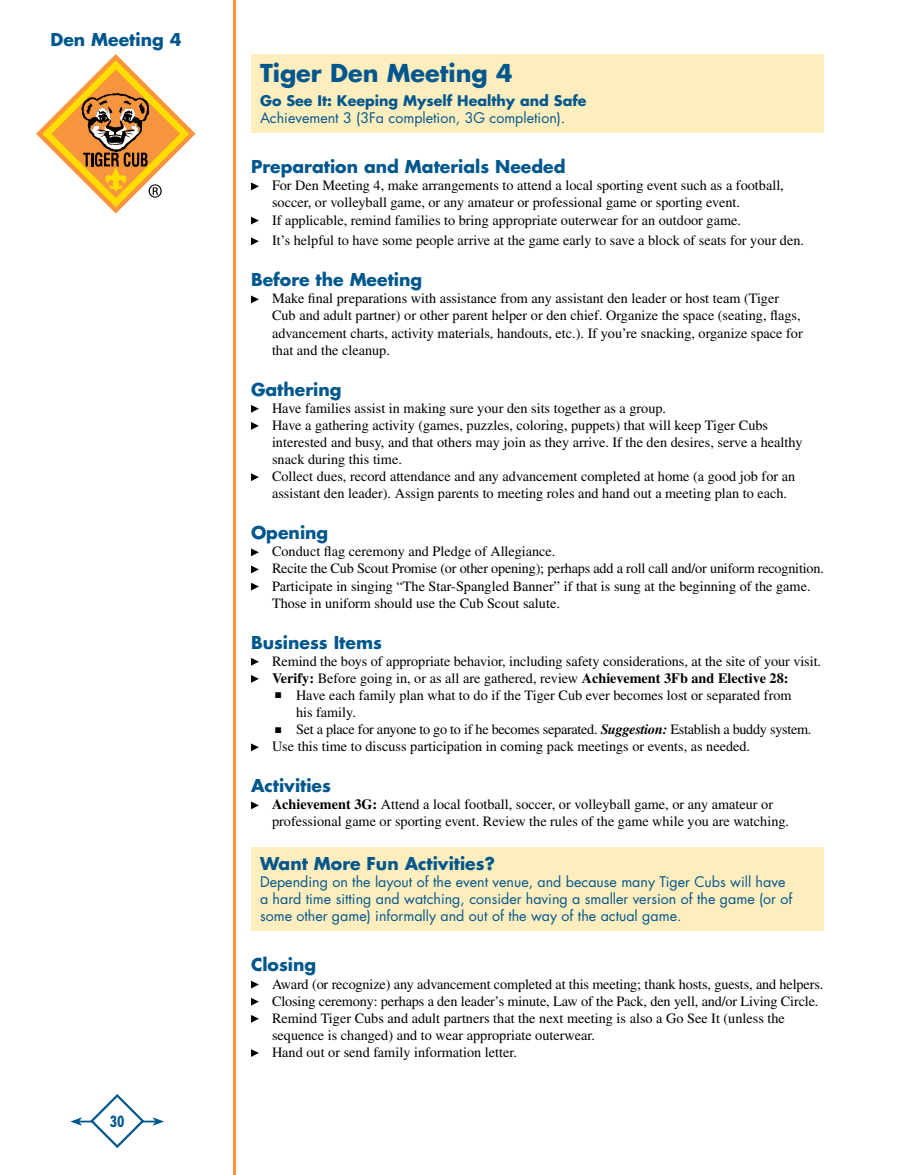
<style>
.page{position:relative;width:905px;height:1175px;background:#fff}
.page>*{position:absolute;margin:0;border:0;box-sizing:border-box;transform-origin:0 0}
.t1{font:700 24px "Futura";color:#00578e}
.t2{font:700 17.25px "Futura";color:#00578e}
.t3{font:700 condensed 15px "Futura";color:#00578e}
.t4{font:14.25px/17.1px "Times";color:#000}
.t5{font:14.25px/17.1px "Futura";color:#00578e}
.t6{font:700 14.25px "Futura";color:#00578e}
.s1{font-weight:700}
.s2{font-weight:700;font-style:italic}
</style>
<div class="page">
<svg style="left:36px;top:54px;width:159px;height:159px"></svg>
<hr style="left:79px;top:1120px;width:76px;height:2px;background:#00578e">
<svg style="left:70px;top:1117px;width:12px;height:8px"></svg>
<svg style="left:152px;top:1117px;width:12px;height:8px"></svg>
<svg style="left:89px;top:1094px;width:57px;height:54px"></svg>
<hr style="left:233px;top:0;width:3px;height:1174px;background:#f7943e">
<div style="left:251px;top:54px;width:572px;height:78px;background:#ffeebd"></div>
<svg style="left:251px;top:182px;width:8px;height:8px"></svg>
<svg style="left:251px;top:217px;width:8px;height:7px"></svg>
<svg style="left:251px;top:237px;width:8px;height:8px"></svg>
<svg style="left:251px;top:295px;width:8px;height:8px"></svg>
<svg style="left:251px;top:405px;width:8px;height:8px"></svg>
<svg style="left:251px;top:422px;width:8px;height:8px"></svg>
<svg style="left:251px;top:473px;width:8px;height:8px"></svg>
<svg style="left:251px;top:548px;width:8px;height:8px"></svg>
<svg style="left:251px;top:565px;width:8px;height:8px"></svg>
<svg style="left:251px;top:582px;width:8px;height:8px"></svg>
<svg style="left:251px;top:658px;width:8px;height:7px"></svg>
<svg style="left:251px;top:675px;width:8px;height:8px"></svg>
<svg style="left:251px;top:743px;width:8px;height:8px"></svg>
<svg style="left:251px;top:801px;width:8px;height:8px"></svg>
<div style="left:251px;top:847px;width:572px;height:83px;background:#ffeebd"></div>
<svg style="left:251px;top:980px;width:8px;height:8px"></svg>
<svg style="left:251px;top:998px;width:8px;height:7px"></svg>
<svg style="left:251px;top:1015px;width:8px;height:7px"></svg>
<svg style="left:251px;top:1049px;width:8px;height:8px"></svg>
<p class="t2" style="left:50px;top:28px;width:133px">Den Meeting 4</p>
<p class="t3" style="left:110px;top:1112px;width:16px">30</p>
<h1 class="t1" style="left:260px;top:57px;width:254px">Tiger Den Meeting 4</h1>
<p class="t6" style="left:260px;top:91px;width:328px">Go See It: Keeping Myself Healthy and Safe</p>
<p class="t5" style="left:260px;top:109px;width:307px">Achievement 3 (3Fa completion, 3G completion).</p>
<p class="t2" style="left:251px;top:155px;width:316px">Preparation and Materials Needed</p>
<p class="t4" style="left:272px;top:177px;width:513px">For Den Meeting 4, make arrangements to attend a local sporting event such as a football, soccer, or volleyball game, or any amateur or professional game or sporting event.<br>If applicable, remind families to bring appropriate outerwear for an outdoor game.</p>
<p class="t4" style="left:272px;top:232px;width:533px">It’s helpful to have some people arrive at the game early to save a block of seats for your den.</p>
<p class="t2" style="left:251px;top:268px;width:173px">Before the Meeting</p>
<p class="t4" style="left:272px;top:290px;width:532px">Make final preparations with assistance from any assistant den leader or host team (Tiger Cub and adult partner) or other parent helper or den chief. Organize the space (seating, flags, advancement charts, activity materials, handouts, etc.). If you’re snacking, organize space for that and the cleanup.</p>
<p class="t2" style="left:251px;top:378px;width:92px">Gathering</p>
<p class="t4" style="left:272px;top:399px;width:532px">Have families assist in making sure your den sits together as a group.<br>Have a gathering activity (games, puzzles, coloring, puppets) that will keep Tiger Cubs interested and busy, and that others may join as they arrive. If the den desires, serve a healthy snack during this time.<br>Collect dues, record attendance and any advancement completed at home (a good job for an assistant den leader). Assign parents to meeting roles and hand out a meeting plan to each.</p>
<p class="t2" style="left:251px;top:521px;width:79px">Opening</p>
<p class="t4" style="left:272px;top:543px;width:553px">Conduct flag ceremony and Pledge of Allegiance.<br>Recite the Cub Scout Promise (or other opening); perhaps add a roll call and/or uniform recognition.<br>Participate in singing “The Star-Spangled Banner” if that is sung at the beginning of the game.<br>Those in uniform should use the Cub Scout salute.</p>
<p class="t2" style="left:251px;top:630px;width:132px">Business Items</p>
<p class="t4" style="left:272px;top:652px;width:550px">Remind the boys of appropriate behavior, including safety considerations, at the site of your visit.<br><span class="s1">Verify:</span> Before going in, or as all are gathered, review <span class="s1">Achievement 3Fb and Elective 28:</span></p>
<p class="t4" style="left:296px;top:686px;width:497px;text-indent:-21px">■ Have each family plan what to do if the Tiger Cub ever becomes lost or separated from his family.</p>
<p class="t4" style="left:272px;top:720px;width:541px">■ Set a place for anyone to go to if he becomes separated. <span class="s2">Suggestion:</span> Establish a buddy system.<br>Use this time to discuss participation in coming pack meetings or events, as needed.</p>
<p class="t2" style="left:251px;top:774px;width:81px">Activities</p>
<p class="t4" style="left:272px;top:796px;width:518px"><span class="s1">Achievement 3G:</span> Attend a local football, soccer, or volleyball game, or any amateur or professional game or sporting event. Review the rules of the game while you are watching.</p>
<p class="t2" style="left:260px;top:852px;width:236px">Want More Fun Activities?</p>
<p class="t5" style="left:260px;top:873px;width:534px">Depending on the layout of the event venue, and because many Tiger Cubs will have a hard time sitting and watching, consider having a smaller version of the game (or of some other game) informally and out of the way of the actual game.</p>
<p class="t2" style="left:251px;top:953px;width:67px">Closing</p>
<p class="t4" style="left:272px;top:975px;width:553px">Award (or recognize) any advancement completed at this meeting; thank hosts, guests, and helpers.<br>Closing ceremony: perhaps a den leader’s minute, Law of the Pack, den yell, and/or Living Circle.<br>Remind Tiger Cubs and adult partners that the next meeting is also a Go See It (unless the sequence is changed) and to wear appropriate outerwear.<br>Hand out or send family information letter.</p>
</div>
